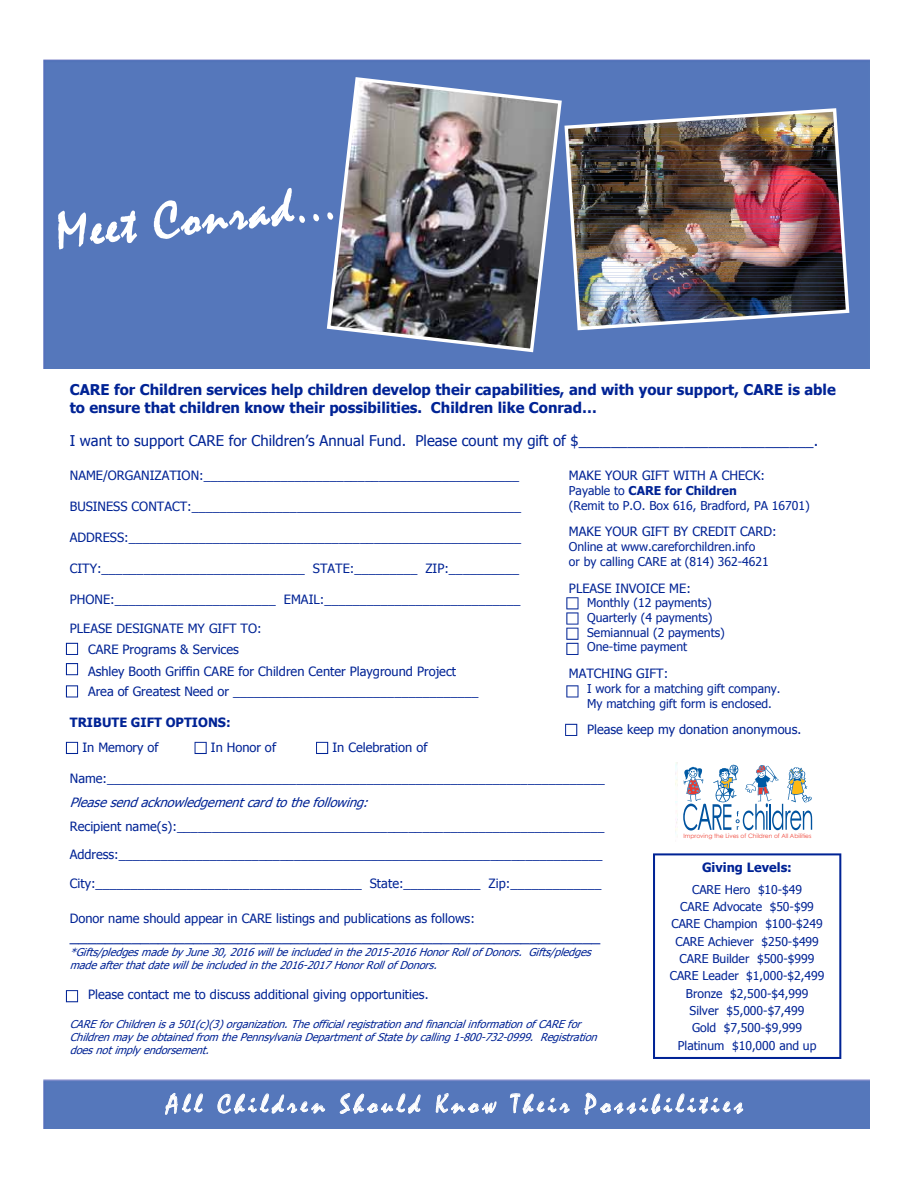
<style>
.page{position:relative;width:918px;height:1188px;background:#fff}
.page>*{position:absolute;margin:0;border:0;box-sizing:border-box;transform-origin:0 0}
.t1{font:27px "Mistral";letter-spacing:.16em;color:#fff}
.t2{font:16.2px "Tahoma";color:#002395}
.t3{font:700 14.85px/17.9px "Tahoma";color:#002395}
.t4{font:14.85px "Tahoma";color:#002395}
.t5{font:12.75px/20.4px "Tahoma";color:#002395;text-align:center}
.t6{font:italic 12.75px "Tahoma";color:#002395}
.t7{font:700 12.75px "Tahoma";color:#002395}
.t8{font:12.15px/17.4px "Tahoma";color:#002395}
.t9{font:italic 10.8px/13px "Tahoma";color:#002395}
.t10{font:6px "Century Gothic";color:#ef4135}
.s1{font-weight:700}
</style>
<div class="page">
<div style="left:44px;top:60px;width:826px;height:309px;background:#57b"></div>
<img style="left:325px;top:75px;width:239px;height:279px">
<svg style="left:58px;top:188px;width:275px;height:61px;background:#718dc6"></svg>
<img style="left:563px;top:106px;width:288px;height:226px">
<div style="left:44px;top:1080px;width:826px;height:49px;background:#57b"></div>
<svg style="left:165px;top:1093px;width:38px;height:23px"></svg>
<svg style="left:217px;top:1093px;width:108px;height:25px;background:#728ec6"></svg>
<svg style="left:340px;top:1093px;width:81px;height:25px;background:#7490c7"></svg>
<svg style="left:436px;top:1093px;width:61px;height:22px"></svg>
<svg style="left:510px;top:1093px;width:60px;height:25px"></svg>
<svg style="left:584px;top:1093px;width:159px;height:22px;background:#738fc7"></svg>
<svg style="left:653px;top:853px;width:188px;height:206px"></svg>
<img style="left:675px;top:762px;width:3px;height:72px">
<svg style="left:66px;top:643px;width:12px;height:12px"></svg>
<svg style="left:66px;top:663px;width:12px;height:12px"></svg>
<svg style="left:66px;top:685px;width:12px;height:12px"></svg>
<svg style="left:66px;top:990px;width:12px;height:12px"></svg>
<svg style="left:566px;top:597px;width:12px;height:58px"></svg>
<svg style="left:565px;top:724px;width:12px;height:12px"></svg>
<svg style="left:566px;top:685px;width:12px;height:12px"></svg>
<svg style="left:66px;top:742px;width:12px;height:12px"></svg>
<svg style="left:316px;top:742px;width:12px;height:12px"></svg>
<svg style="left:195px;top:742px;width:12px;height:12px"></svg>
<svg style="left:683px;top:765px;width:129px;height:66px"></svg>
<p class="t3" style="left:70px;top:380px;width:768px">CARE for Children services help children develop their capabilities, and with your support, CARE is able to ensure that children know their possibilities. Children like Conrad…</p>
<p class="t4" style="left:70px;top:430px;width:750px">I want to support CARE for Children’s Annual Fund. Please count my gift of $_____________________________.</p>
<p class="t5" style="left:70px;top:465px;width:451px">NAME/ORGANIZATION:_____________________________________________</p>
<p class="t5" style="left:70px;top:496px;width:453px">BUSINESS CONTACT:_______________________________________________</p>
<p class="t5" style="left:70px;top:527px;width:453px">ADDRESS:________________________________________________________</p>
<p class="t5" style="left:70px;top:558px;width:451px">CITY:_____________________________ STATE:_________ ZIP:__________</p>
<p class="t5" style="left:70px;top:589px;width:452px">PHONE:_______________________ EMAIL:____________________________</p>
<p class="t5" style="left:70px;top:618px;width:193px">PLEASE DESIGNATE MY GIFT TO:<br>CARE Programs &amp; Services</p>
<p class="t5" style="left:88px;top:660px;width:392px;text-align:left">Ashley Booth Griffin CARE for Children Center Playground Project<br>Area of Greatest Need or ___________________________________</p>
<p class="t7" style="left:70px;top:714px;width:162px">TRIBUTE GIFT OPTIONS:</p>
<p class="t5" style="left:83px;top:737px;width:78px">In Memory of</p>
<p class="t5" style="left:211px;top:737px;width:67px">In Honor of</p>
<p class="t5" style="left:333px;top:737px;width:96px">In Celebration of</p>
<p class="t5" style="left:70px;top:768px;width:536px">Name:_______________________________________________________________________</p>
<p class="t6" style="left:70px;top:794px;width:305px">Pleasesendacknowledgementcardtothefollowing:</p>
<p class="t5" style="left:70px;top:815px;width:536px">Recipient name(s):_____________________________________________________________</p>
<p class="t5" style="left:70px;top:844px;width:534px">Address:_____________________________________________________________________</p>
<p class="t5" style="left:70px;top:872px;width:533px">City:______________________________________ State:___________ Zip:_____________</p>
<p class="t5" style="left:70px;top:907px;width:407px">Donor name should appear in CARE listings and publications as follows:</p>
<p class="t2" style="left:70px;top:925px;width:532px">____________________________________________________________</p>
<p class="t9" style="left:70px;top:945px;width:527px">*Gifts/pledgesmadeby June30,2016willbeincludedinthe2015-2016HonorRollofDonors. Gifts/pledges madeafterthatdatewillbeincludedinthe2016-2017HonorRollofDonors.</p>
<p class="t5" style="left:88px;top:984px;width:342px">Please contact me to discuss additional giving opportunities.</p>
<p class="t9" style="left:70px;top:1017px;width:533px">CAREforChildrenisa501(c)(3)organization.TheofficialregistrationandfinancialinformationofCAREfor<br>Childrenmay beobtainedfrom thePennsy lvaniaDepartmentofStateby calling1-800-732-0999. Registration doesnotimply endorsement.</p>
<p class="t5" style="left:569px;top:465px;width:198px">MAKE YOUR GIFT WITH A CHECK:</p>
<p class="t8" style="left:569px;top:483px;width:242px;line-height:14.7px">Payable to <span class="s1">CARE for Children<br></span>(Remit to P.O. Box 616, Bradford, PA 16701)</p>
<p class="t5" style="left:569px;top:521px;width:209px">MAKE YOUR GIFT BY CREDIT CARD:</p>
<p class="t8" style="left:569px;top:539px;width:201px;line-height:14.7px">Online at www.careforchildren.info or by calling CARE at (814) 362-4621</p>
<p class="t5" style="left:569px;top:577px;width:123px">PLEASE INVOICE ME:</p>
<p class="t8" style="left:587px;top:595px;width:139px;line-height:14.7px">Monthly (12 payments)<br>Quarterly (4 payments)<br>Semiannual (2 payments)<br>One-time payment</p>
<p class="t5" style="left:569px;top:663px;width:101px">MATCHING GIFT:</p>
<p class="t8" style="left:587px;top:681px;width:195px;line-height:14.7px">I work for a matching gift company.<br>My matching gift form is enclosed.</p>
<p class="t5" style="left:587px;top:719px;width:216px">Please keep my donation anonymous.</p>
<p class="t10" style="left:684px;top:833px;width:129px">Improving the Lives of Children of All Abilities</p>
<p class="t7" style="left:702px;top:859px;width:91px">Giving Levels:</p>
<p class="t8" style="left:670px;top:880px;width:156px;text-align:center">CARE Hero $10-$49<br>CARE Advocate $50-$99<br>CARE Champion $100-$249<br>CARE Achiever $250-$499<br>CARE Builder $500-$999<br>CARE Leader $1,000-$2,499<br>Bronze $2,500-$4,999<br>Silver $5,000-$7,499<br>Gold $7,500-$9,999<br>Platinum $10,000 and up</p>
<h1 class="t1" style="left:167px;top:1088px;width:578px">All Children Should Know Their Possibilities</h1>
</div>
